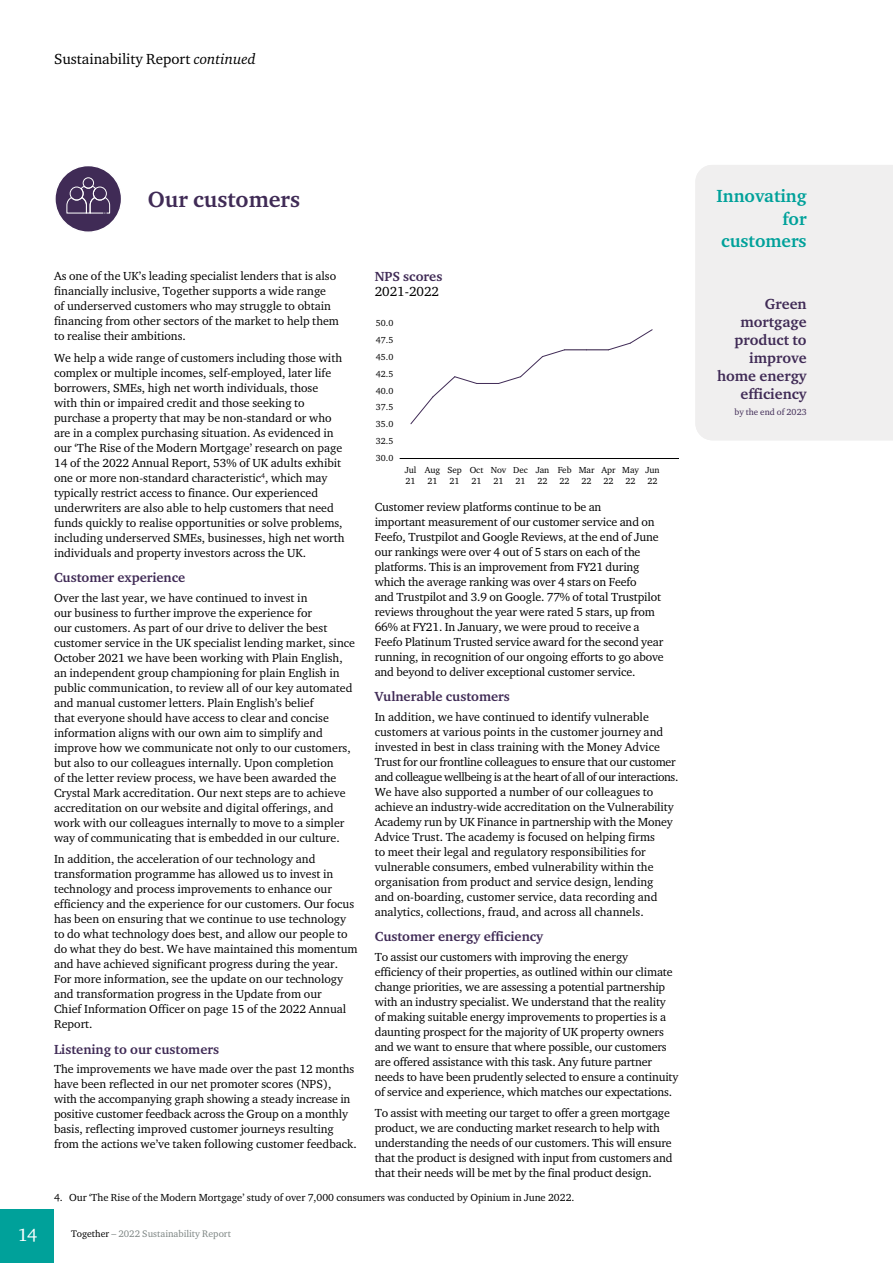
<style>
.page{position:relative;width:893px;height:1263px;background:#fff}
.page>*{position:absolute;margin:0;border:0;box-sizing:border-box;transform-origin:0 0}
.t1{font:700 22.5px "Charter ITC Pro";color:#402b56}
.t2{font:700 18px/22.5px "Charter ITC Pro";color:#00a19a;text-align:right}
.t3{font:18px "Charter ITC Pro";color:#fff}
.t4{font:700 15px/18px "Charter ITC Pro";color:#402b56;text-align:right}
.t5{font:15px "Charter ITC Pro";color:#000}
.t6{font:700 13.5px "Charter ITC Pro";color:#402b56}
.t7{font:13.5px "Charter ITC Pro";color:#000}
.t8{font:12px/15px "Charter ITC Pro";color:#000}
.t9{font:10.5px "Charter ITC Pro";color:#000}
.t10{font:9.75px "Charter ITC Pro";color:#7d8583}
.t11{font:9px/10.5px "Charter ITC Pro";color:#000}
.t12{font:9px "Charter ITC Pro";color:#402b56}
.s1{font-style:italic}
.s2{color:#000}
</style>
<div class="page">
<div style="left:695px;top:165px;width:198px;height:275px;background:#f0efef"></div>
<div style="left:55px;top:166px;width:67px;height:66px;background:#402b56;border-radius:50%"></div>
<svg style="left:67px;top:177px;width:43px;height:37px"></svg>
<div style="left:54px;top:165px;width:68px;height:68px;border:1px solid #fff;border-radius:50%"></div>
<svg style="left:410px;top:329px;width:243px;height:96px"></svg>
<hr style="left:400px;top:458px;width:278px;height:1px;background:#000">
<div style="left:0;top:1209px;width:54px;height:54px;background:#00a19a"></div>
<p class="t5" style="left:54px;top:50px;width:203px">Sustainability Report <span class="s1">continued</span></p>
<h1 class="t1" style="left:148px;top:185px;width:154px">Our customers</h1>
<p class="t8" style="left:54px;top:268px;width:287px">As one of the UK’s leading specialist lenders that is also financially inclusive, Together supports a wide range of underserved customers who may struggle to obtain financing from other sectors of the market to help them to realise their ambitions.</p>
<p class="t8" style="left:54px;top:350px;width:292px">We help a wide range of customers including those with complex or multiple incomes, self-employed, later life borrowers, SMEs, high net worth individuals, those<br>with thin or impaired credit and those seeking to purchase a property that may be non-standard or who are in a complex purchasing situation. As evidenced in our ‘The Rise of the Modern Mortgage’ research on page 14 of the 2022 Annual Report, 53% of UK adults exhibit one or more non-standard characteristic<sup>4</sup>, which may typically restrict access to finance. Our experienced underwriters are also able to help customers that need funds quickly to realise opportunities or solve problems, including underserved SMEs, businesses, high net worth individuals and property investors across the UK.</p>
<p class="t6" style="left:54px;top:569px;width:133px">Customer experience</p>
<p class="t8" style="left:54px;top:590px;width:303px">Over the last year, we have continued to invest in<br>our business to further improve the experience for<br>our customers. As part of our drive to deliver the best customer service in the UK specialist lending market, since October 2021 we have been working with Plain English, an independent group championing for plain English in public communication, to review all of our key automated and manual customer letters. Plain English’s belief<br>that everyone should have access to clear and concise information aligns with our own aim to simplify and improve how we communicate not only to our customers, but also to our colleagues internally. Upon completion<br>of the letter review process, we have been awarded the Crystal Mark accreditation. Our next steps are to achieve accreditation on our website and digital offerings, and work with our colleagues internally to move to a simpler way of communicating that is embedded in our culture.</p>
<p class="t8" style="left:54px;top:851px;width:305px">In addition, the acceleration of our technology and transformation programme has allowed us to invest in technology and process improvements to enhance our efficiency and the experience for our customers. Our focus has been on ensuring that we continue to use technology to do what technology does best, and allow our people to do what they do best. We have maintained this momentum and have achieved significant progress during the year.<br>For more information, see the update on our technology and transformation progress in the Update from our<br>Chief Information Officer on page 15 of the 2022 Annual Report.</p>
<p class="t6" style="left:54px;top:1040px;width:167px">Listening to our customers</p>
<p class="t8" style="left:54px;top:1061px;width:304px">The improvements we have made over the past 12 months have been reflected in our net promoter scores (NPS), with the accompanying graph showing a steady increase in positive customer feedback across the Group on a monthly basis, reflecting improved customer journeys resulting from the actions we’ve taken following customer feedback.</p>
<p class="t6" style="left:375px;top:268px;width:69px">NPS scores</p>
<p class="t7" style="left:375px;top:283px;width:66px">2021-2022</p>
<p class="t11" style="left:376px;top:318px;width:19px">50.0</p>
<p class="t11" style="left:376px;top:335px;width:19px">47.5</p>
<p class="t11" style="left:376px;top:351px;width:19px">45.0</p>
<p class="t11" style="left:376px;top:368px;width:19px">42.5</p>
<p class="t11" style="left:376px;top:385px;width:19px">40.0</p>
<p class="t11" style="left:376px;top:402px;width:19px">37.5</p>
<p class="t11" style="left:376px;top:419px;width:19px">35.0</p>
<p class="t11" style="left:376px;top:435px;width:19px">32.5</p>
<p class="t11" style="left:376px;top:452px;width:19px">30.0</p>
<p class="t11" style="left:405px;top:465px;width:13px">Jul<br>21</p>
<p class="t8" style="left:375px;top:499px;width:291px">Customer review platforms continue to be an<br>important measurement of our customer service and on Feefo, Trustpilot and Google Reviews, at the end of June our rankings were over 4 out of 5 stars on each of the platforms. This is an improvement from FY21 during which the average ranking was over 4 stars on Feefo<br>and Trustpilot and 3.9 on Google. 77% of total Trustpilot reviews throughout the year were rated 5 stars, up from 66% at FY21. In January, we were proud to receive a Feefo Platinum Trusted service award for the second year running, in recognition of our ongoing efforts to go above and beyond to deliver exceptional customer service.</p>
<p class="t6" style="left:375px;top:688px;width:137px">Vulnerable customers</p>
<p class="t8" style="left:375px;top:709px;width:305px">In addition, we have continued to identify vulnerable customers at various points in the customer journey and invested in best in class training with the Money Advice Trust for our frontline colleagues to ensure that our customer and colleague wellbeing is at the heart of all of our interactions.<br>We have also supported a number of our colleagues to achieve an industry-wide accreditation on the Vulnerability Academy run by UK Finance in partnership with the Money Advice Trust. The academy is focused on helping firms<br>to meet their legal and regulatory responsibilities for vulnerable consumers, embed vulnerability within the organisation from product and service design, lending<br>and on-boarding, customer service, data recording and analytics, collections, fraud, and across all channels.</p>
<p class="t6" style="left:375px;top:928px;width:170px">Customer energy efficiency</p>
<p class="t8" style="left:375px;top:949px;width:305px">To assist our customers with improving the energy efficiency of their properties, as outlined within our climate change priorities, we are assessing a potential partnership with an industry specialist. We understand that the reality of making suitable energy improvements to properties is a daunting prospect for the majority of UK property owners and we want to ensure that where possible, our customers are offered assistance with this task. Any future partner needs to have been prudently selected to ensure a continuity of service and experience, which matches our expectations.</p>
<p class="t8" style="left:375px;top:1105px;width:299px">To assist with meeting our target to offer a green mortgage product, we are conducting market research to help with understanding the needs of our customers. This will ensure that the product is designed with input from customers and that their needs will be met by the final product design.</p>
<p class="t11" style="left:470px;top:465px;width:15px">Oct<br>21</p>
<p class="t11" style="left:491px;top:465px;width:17px;text-align:center">Nov<br>21</p>
<p class="t11" style="left:513px;top:465px;width:16px">Dec<br>21</p>
<p class="t11" style="left:536px;top:465px;width:15px">Jan<br>22</p>
<p class="t11" style="left:558px;top:465px;width:15px">Feb<br>22</p>
<p class="t11" style="left:579px;top:465px;width:17px;text-align:center">Mar<br>22</p>
<p class="t11" style="left:602px;top:465px;width:16px">Apr<br>22</p>
<p class="t11" style="left:622px;top:465px;width:18px;text-align:center">May<br>22</p>
<p class="t11" style="left:645px;top:465px;width:16px">Jun<br>22</p>
<p class="t11" style="left:447px;top:465px;width:16px">Sep<br>21</p>
<p class="t11" style="left:425px;top:465px;width:17px;text-align:center">Aug<br>21</p>
<p class="t9" style="left:54px;top:1191px;width:522px">4. Our ‘The Rise of the Modern Mortgage’ study of over 7,000 consumers was conducted by Opinium in June 2022.</p>
<h2 class="t3" style="left:18px;top:1224px;width:21px">14</h2>
<p class="t10" style="left:71px;top:1228px;width:161px"><span class="s2">Together</span> – 2022 Sustainability Report</p>
<h2 class="t2" style="left:716px;top:185px;width:92px">Innovating for customers</h2>
<p class="t4" style="left:717px;top:294px;width:91px">Green mortgage product to improve home energy efficiency</p>
<p class="t12" style="left:734px;top:406px;width:74px">by the end of 2023</p>
</div>
